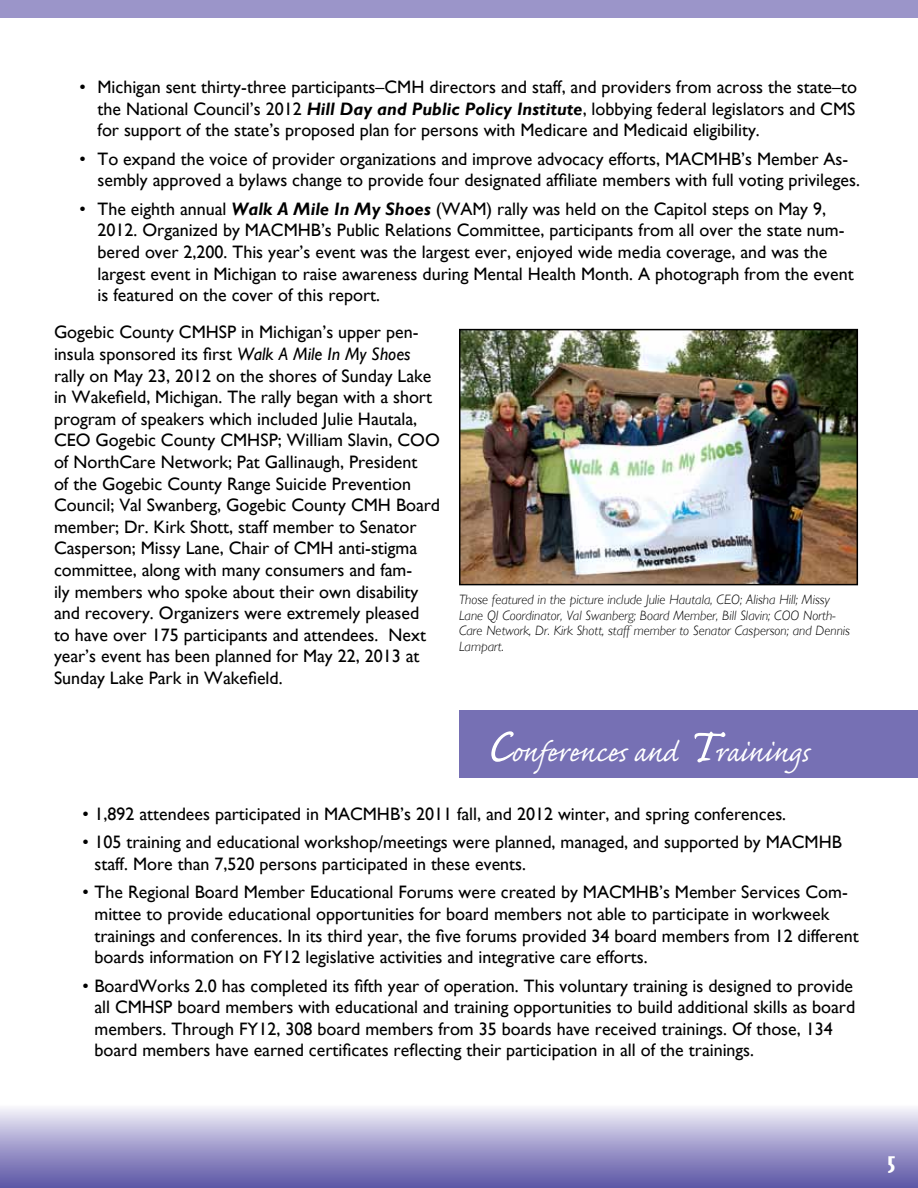
<style>
.page{position:relative;width:918px;height:1188px;background:#fff}
.page>*{position:absolute;margin:0;border:0;box-sizing:border-box;transform-origin:0 0}
.t1{font:36px "Caflisch Script Pro";color:#fff}
.t2{font:700 extra-condensed 21px "Gill Sans";color:#fff;scale:1.5 1}
.t3{font:18px/21.6px "Gill Sans";color:#000}
.t4{font:italic 300 13.5px/15.8px "Gill Sans";color:#000}
.s1{font-weight:700;font-style:italic}
.s2{font-style:italic}
.s3{font-size:63px}
</style>
<div class="page">
<div style="left:0;top:1104px;width:918px;height:84px;background:linear-gradient(to bottom,#f7f5fc,#5952a4)"></div>
<div style="left:0;top:0;width:918px;height:18px;background:#9b95c9"></div>
<img style="left:462px;top:332px;width:393px;height:250px">
<div style="left:459px;top:329px;width:399px;height:256px;border:2px solid #000"></div>
<div style="left:459px;top:710px;width:459px;height:68px;background:#7670b4"></div>
<p class="t3" style="left:98px;top:76px;width:761px;text-align:justify;text-indent:-18px">• Michigan sent thirty-three participants–CMH directors and staff, and providers from across the state–to the National Council’s 2012 <span class="s1">Hill Day and Public Policy Institute</span>, lobbying federal legislators and CMS for support of the state’s proposed plan for persons with Medicare and Medicaid eligibility.</p>
<p class="t3" style="left:98px;top:148px;width:764px;text-indent:-18px">• To expand the voice of provider organizations and improve advocacy efforts, MACMHB’s Member As&shy;sembly approved a bylaws change to provide four designated affiliate members with full voting privileges.</p>
<p class="t3" style="left:98px;top:198px;width:758px;text-indent:-18px">• The eighth annual <span class="s1">Walk A Mile In My Shoes</span> (WAM) rally was held on the Capitol steps on May 9, 2012. Organized by MACMHB’s Public Relations Committee, participants from all over the state num&shy;bered over 2,200. This year’s event was the largest ever, enjoyed wide media coverage, and was the largest event in Michigan to raise awareness during Mental Health Month. A photograph from the event is featured on the cover of this report.</p>
<p class="t3" style="left:54px;top:322px;width:388px">Gogebic County CMHSP in Michigan’s upper pen&shy;insula sponsored its first <span class="s2">Walk A Mile In My Shoes </span>rally on May 23, 2012 on the shores of Sunday Lake in Wakefield, Michigan. The rally began with a short program of speakers which included Julie Hautala, CEO Gogebic County CMHSP; William Slavin, COO of NorthCare Network; Pat Gallinaugh, President<br>of the Gogebic County Range Suicide Prevention Council; Val Swanberg, Gogebic County CMH Board member; Dr. Kirk Shott, staff member to Senator Casperson; Missy Lane, Chair of CMH anti-stigma committee, along with many consumers and fam-<br>ily members who spoke about their own disability and recovery. Organizers were extremely pleased<br>to have over 175 participants and attendees. Next year’s event has been planned for May 22, 2013 at Sunday Lake Park in Wakefield.</p>
<p class="t4" style="left:459px;top:591px;width:393px">Those featured in the picture include Julie Hautala, CEO; Alisha Hill; Missy Lane QI Coordinator, Val Swanberg; Board Member, Bill Slavin; COO North-Care Network, Dr. Kirk Shott, staff member to Senator Casperson; and Dennis Lampart.</p>
<h1 class="t1" style="left:486px;top:734px;width:327px"><span class="s3">C</span>onferences and <span class="s3">T</span>rainings</h1>
<p class="t3" style="left:83px;top:803px;width:705px">• 1,892 attendees participated in MACMHB’s 2011 fall, and 2012 winter, and spring conferences.</p>
<p class="t3" style="left:95px;top:832px;width:749px;text-indent:-12px">• 105 training and educational workshop/meetings were planned, managed, and supported by MACMHB staff. More than 7,520 persons participated in these events.</p>
<p class="t3" style="left:95px;top:882px;width:766px;text-indent:-12px">• The Regional Board Member Educational Forums were created by MACMHB’s Member Services Com&shy;mittee to provide educational opportunities for board members not able to participate in workweek trainings and conferences. In its third year, the five forums provided 34 board members from 12 different boards information on FY12 legislative activities and integrative care efforts.</p>
<p class="t3" style="left:95px;top:975px;width:762px;text-indent:-12px">• BoardWorks 2.0 has completed its fifth year of operation. This voluntary training is designed to provide all CMHSP board members with educational and training opportunities to build additional skills as board members. Through FY12, 308 board members from 35 boards have received trainings. Of those, 134 board members have earned certificates reflecting their participation in all of the trainings.</p>
<p class="t2" style="left:888px;top:1152px;width:6px">5</p>
</div>
